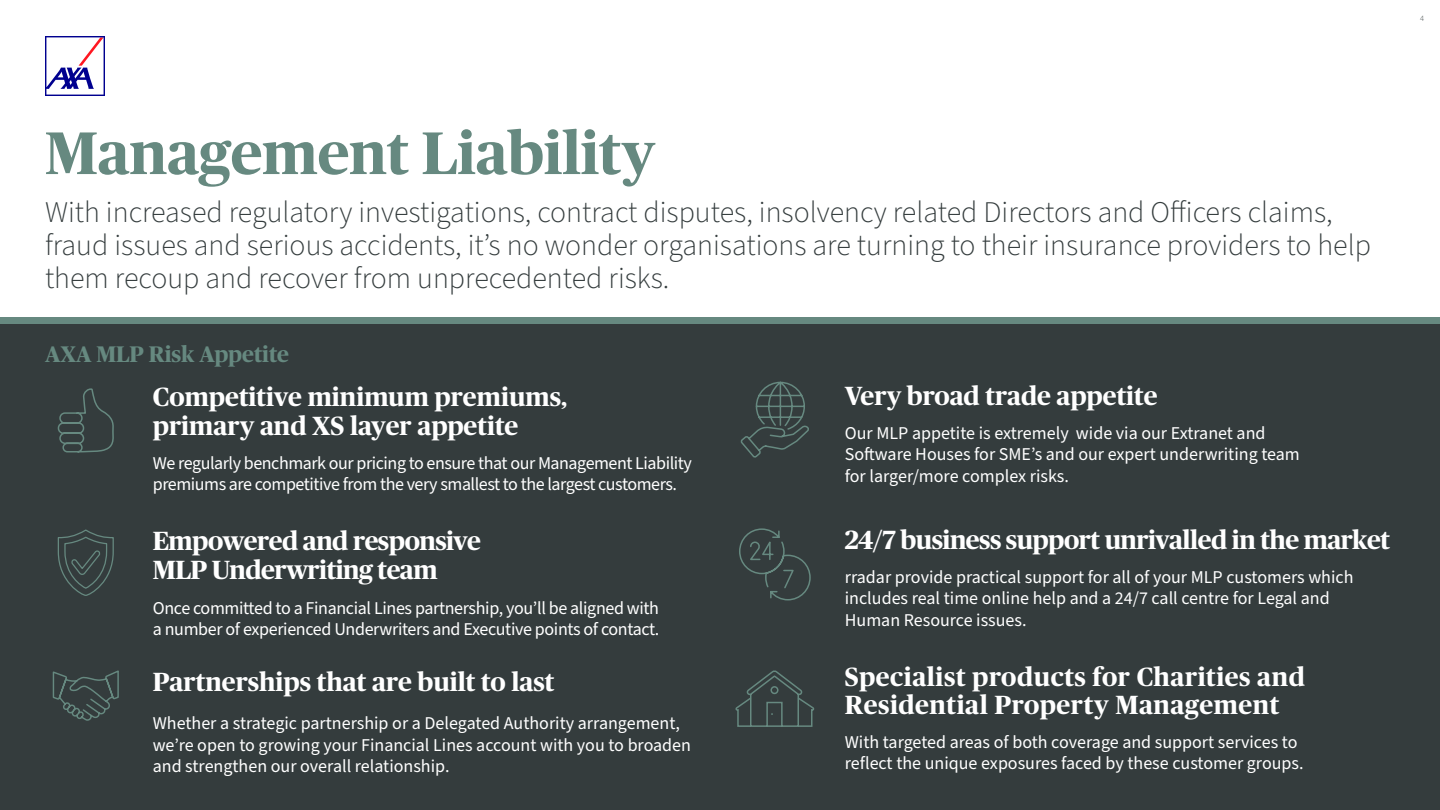
<style>
.page{position:relative;width:1440px;height:810px;background:#fff}
.page>*{position:absolute;margin:0;border:0;box-sizing:border-box;transform-origin:0 0}
.t1{font:700 60px "Publico Headline";color:#668980}
.t2{font:300 30px/33px "Source Sans Pro";color:#343c3d}
.t3{font:700 26.25px/28.5px "Publico Headline";color:#fff}
.t4{font:700 26.25px/28.5px "Publico Headline";letter-spacing:-.02em;color:#fff}
.t5{font:700 26.25px/28.5px "Publico Headline";letter-spacing:.02em;color:#fff}
.t6{font:700 22.5px "Publico Headline";color:#668980}
.t7{font:18px/21.6px "Source Sans Pro";color:#fff}
.t8{font:18px/21.6px "Source Sans Pro";letter-spacing:-.025em;color:#fff}
.t9{font:18px/21.6px "Source Sans Pro";letter-spacing:-.02em;color:#fff}
.t10{font:300 8.25px "Source Sans Pro";color:#343c3d}
</style>
<div class="page">
<div style="left:0;top:320px;width:1440px;height:490px;background:#343c3d"></div>
<svg style="left:45px;top:36px;width:60px;height:60px"></svg>
<div style="left:0;top:317px;width:1440px;height:7px;background:#668980"></div>
<svg style="left:57px;top:529px;width:57px;height:67px"></svg>
<svg style="left:52px;top:670px;width:67px;height:51px"></svg>
<svg style="left:57px;top:388px;width:57px;height:65px"></svg>
<svg style="left:735px;top:670px;width:80px;height:57px"></svg>
<svg style="left:740px;top:381px;width:69px;height:77px"></svg>
<svg style="left:739px;top:528px;width:72px;height:73px"></svg>
<p class="t10" style="left:1420px;top:13px;width:5px">4</p>
<h1 class="t1" style="left:45px;top:110px;width:612px">Management Liability</h1>
<p class="t2" style="left:45px;top:197px;width:1328px">With increased regulatory investigations, contract disputes, insolvency related Directors and Officers claims, fraud issues and serious accidents, it’s no wonder organisations are turning to their insurance providers to help them recoup and recover from unprecedented risks.</p>
<p class="t6" style="left:45px;top:337px;width:246px">AXA MLP Risk Appetite</p>
<h3 class="t3" style="left:153px;top:381px;width:416px">Competitive minimum premiums, primary and XS layer appetite</h3>
<p class="t8" style="left:153px;top:452px;width:541px">We regularly benchmark our pricing to ensure that our Management Liability premiums are competitive from the very smallest to the largest customers.</p>
<h3 class="t4" style="left:153px;top:525px;width:330px">Empowered and responsive<br>MLP Underwriting team</h3>
<p class="t9" style="left:153px;top:598px;width:508px">Once committed to a Financial Lines partnership, you’ll be aligned with a number of experienced Underwriters and Executive points of contact.</p>
<h3 class="t3" style="left:153px;top:666px;width:403px">Partnerships that are built to last</h3>
<p class="t7" style="left:153px;top:713px;width:540px">Whether a strategic partnership or a Delegated Authority arrangement, we’re open to growing your Financial Lines account with you to broaden and strengthen our overall relationship.</p>
<h3 class="t3" style="left:845px;top:380px;width:314px">Very broad trade appetite</h3>
<p class="t7" style="left:845px;top:423px;width:457px">Our MLP appetite is extremely wide via our Extranet and<br>Software Houses for SME’s and our expert underwriting team for larger/more complex risks.</p>
<h3 class="t4" style="left:845px;top:524px;width:547px">24/7 business support unrivalled in the market</h3>
<p class="t7" style="left:845px;top:567px;width:510px">rradar provide practical support for all of your MLP customers which includes real time online help and a 24/7 call centre for Legal and<br>Human Resource issues.</p>
<h3 class="t5" style="left:845px;top:661px;width:462px">Specialist products for Charities and<br>Residential Property Management</h3>
<p class="t7" style="left:845px;top:732px;width:460px">With targeted areas of both coverage and support services to reflect the unique exposures faced by these customer groups.</p>
</div>
